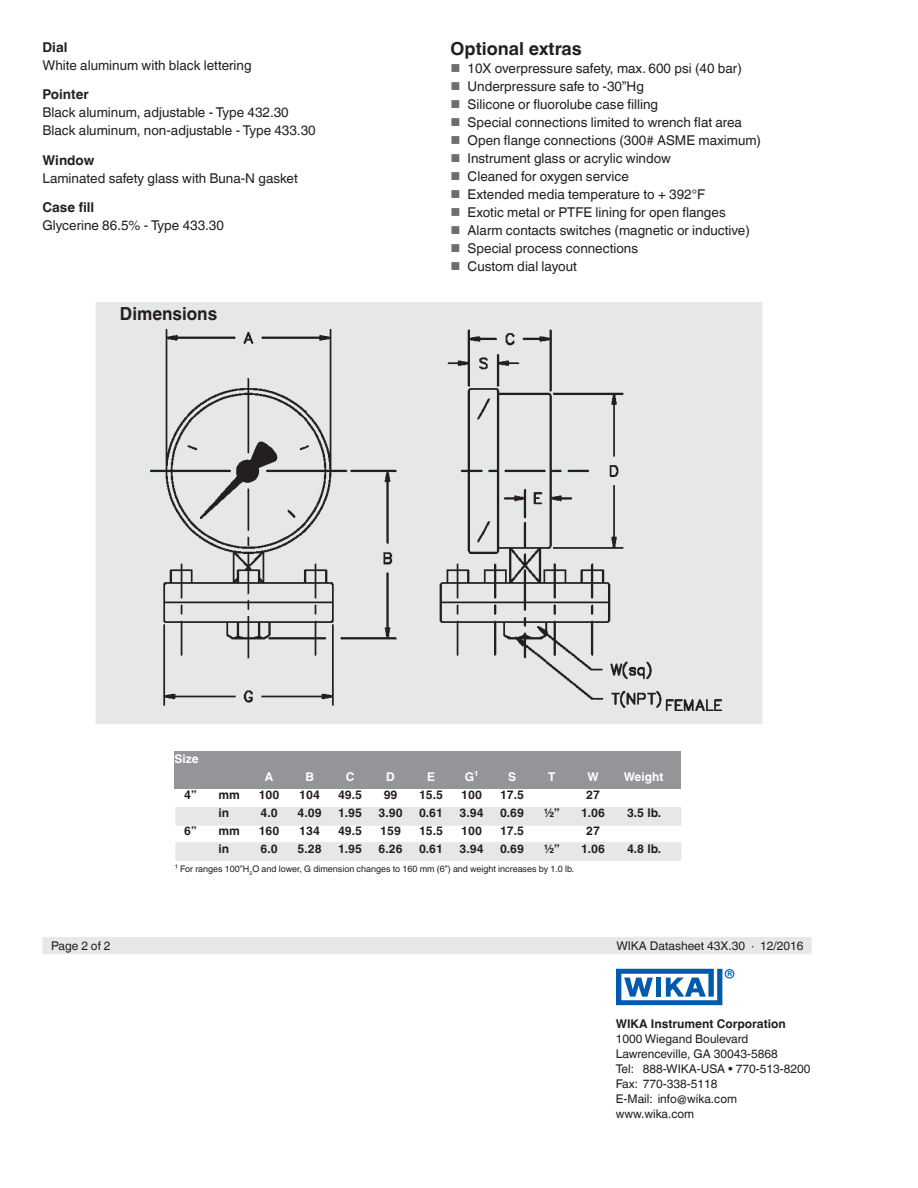
<style>
.page{position:relative;width:918px;height:1188px;background:#fff}
.page>*{position:absolute;margin:0;border:0;box-sizing:border-box;transform-origin:0 0}
.t1{font:700 18px "Helvetica World";color:#231f20}
.t2{font:700 18px "Helvetica World";color:#231f20;scale:.95 1}
.t3{font:13.5px/18px "Helvetica World";color:#231f20}
.t4{font:700 13.5px "Helvetica World";color:#231f20}
.t5{font:700 12px "Helvetica World";color:#231f20}
.t6{font:12px/15px "Helvetica World";color:#231f20}
.t7{font:700 12px "Helvetica World";color:#fff}
.t8{font:9px "Helvetica World";color:#231f20}
.t9{font:700 6.75px "Arial";color:#015aaa}
.s1{color:#6c6d70}
</style>
<div class="page">
<div style="left:43px;top:937px;width:769px;height:17px;background:#e6e7e9"></div>
<svg style="left:616px;top:969px;width:106px;height:36px"></svg>
<div style="left:725px;top:969px;width:9px;height:10px;border:1px solid #015aaa;border-radius:50%"></div>
<div style="left:96px;top:302px;width:666px;height:422px;background:#e6e7e9"></div>
<img style="left:150px;top:329px;width:572px;height:382px">
<div style="left:175px;top:842px;width:506px;height:19px;background:#e6e7e9"></div>
<div style="left:175px;top:807px;width:506px;height:19px;background:#e6e7e9"></div>
<div style="left:175px;top:751px;width:506px;height:37px;background:#939598"></div>
<p class="t4" style="left:43px;top:40px;width:26px">Dial</p>
<p class="t3" style="left:43px;top:57px;width:211px">White aluminum with black lettering</p>
<p class="t4" style="left:43px;top:87px;width:48px">Pointer</p>
<p class="t3" style="left:43px;top:104px;width:275px">Black aluminum, adjustable - Type 432.30<br>Black aluminum, non-adjustable - Type 433.30</p>
<p class="t4" style="left:43px;top:152px;width:53px">Window</p>
<p class="t3" style="left:43px;top:169px;width:257px">Laminated safety glass with Buna-N gasket</p>
<p class="t4" style="left:43px;top:199px;width:53px">Case fill</p>
<p class="t3" style="left:43px;top:216px;width:183px">Glycerine 86.5% - Type 433.30</p>
<h1 class="t2" style="left:120px;top:304px;width:104px">Dimensions</h1>
<h1 class="t1" style="left:451px;top:39px;width:133px">Optional extras</h1>
<p class="t3" style="left:451px;top:60px;width:293px"><span class="s1">■</span> 10X overpressure safety, max. 600 psi (40 bar)</p>
<p class="t3" style="left:451px;top:78px;width:195px"><span class="s1">■</span> Underpressure safe to -30”Hg</p>
<p class="t3" style="left:451px;top:96px;width:209px"><span class="s1">■</span> Silicone or fluorolube case filling</p>
<p class="t3" style="left:451px;top:114px;width:293px"><span class="s1">■</span> Special connections limited to wrench flat area</p>
<p class="t3" style="left:451px;top:132px;width:312px"><span class="s1">■</span> Open flange connections (300# ASME maximum)</p>
<p class="t3" style="left:451px;top:150px;width:222px"><span class="s1">■</span> Instrument glass or acrylic window</p>
<p class="t3" style="left:451px;top:168px;width:180px"><span class="s1">■</span> Cleaned for oxygen service</p>
<p class="t3" style="left:451px;top:186px;width:256px"><span class="s1">■</span> Extended media temperature to + 392°F</p>
<p class="t3" style="left:451px;top:204px;width:277px"><span class="s1">■</span> Exotic metal or PTFE lining for open flanges</p>
<p class="t3" style="left:451px;top:222px;width:301px"><span class="s1">■</span> Alarm contacts switches (magnetic or inductive)</p>
<p class="t3" style="left:451px;top:240px;width:189px"><span class="s1">■</span> Special process connections</p>
<p class="t3" style="left:451px;top:258px;width:128px"><span class="s1">■</span> Custom dial layout</p>
<p class="t7" style="left:175px;top:752px;width:26px">Size</p>
<p class="t7" style="left:265px;top:770px;width:10px">A</p>
<p class="t7" style="left:305px;top:770px;width:10px">B</p>
<p class="t7" style="left:346px;top:770px;width:10px">C</p>
<p class="t7" style="left:386px;top:770px;width:10px">D</p>
<p class="t7" style="left:427px;top:770px;width:9px">E</p>
<p class="t7" style="left:465px;top:770px;width:15px">G¹</p>
<p class="t7" style="left:508px;top:770px;width:10px">S</p>
<p class="t7" style="left:548px;top:770px;width:9px">T</p>
<p class="t7" style="left:587px;top:770px;width:13px">W</p>
<p class="t7" style="left:624px;top:770px;width:41px">Weight</p>
<p class="t5" style="left:184px;top:788px;width:14px">4”</p>
<p class="t5" style="left:218px;top:788px;width:23px">mm</p>
<p class="t5" style="left:259px;top:788px;width:22px">100</p>
<p class="t5" style="left:299px;top:788px;width:22px">104</p>
<p class="t5" style="left:338px;top:788px;width:26px">49.5</p>
<p class="t5" style="left:384px;top:788px;width:15px">99</p>
<p class="t5" style="left:419px;top:788px;width:26px">15.5</p>
<p class="t5" style="left:461px;top:788px;width:22px">100</p>
<p class="t5" style="left:500px;top:788px;width:26px">17.5</p>
<p class="t5" style="left:586px;top:788px;width:15px">27</p>
<p class="t5" style="left:218px;top:806px;width:12px">in</p>
<p class="t5" style="left:261px;top:806px;width:19px">4.0</p>
<p class="t5" style="left:298px;top:806px;width:26px">4.09</p>
<p class="t5" style="left:338px;top:806px;width:26px">1.95</p>
<p class="t5" style="left:379px;top:806px;width:26px">3.90</p>
<p class="t5" style="left:419px;top:806px;width:26px">0.61</p>
<p class="t5" style="left:460px;top:806px;width:26px">3.94</p>
<p class="t5" style="left:500px;top:806px;width:26px">0.69</p>
<p class="t5" style="left:544px;top:806px;width:17px">½”</p>
<p class="t5" style="left:581px;top:806px;width:26px">1.06</p>
<p class="t5" style="left:627px;top:806px;width:36px">3.5 lb.</p>
<p class="t5" style="left:184px;top:824px;width:14px">6”</p>
<p class="t5" style="left:218px;top:824px;width:23px">mm</p>
<p class="t5" style="left:259px;top:824px;width:22px">160</p>
<p class="t5" style="left:299px;top:824px;width:22px">134</p>
<p class="t5" style="left:338px;top:824px;width:26px">49.5</p>
<p class="t5" style="left:380px;top:824px;width:22px">159</p>
<p class="t5" style="left:419px;top:824px;width:26px">15.5</p>
<p class="t5" style="left:461px;top:824px;width:22px">100</p>
<p class="t5" style="left:500px;top:824px;width:26px">17.5</p>
<p class="t5" style="left:586px;top:824px;width:15px">27</p>
<p class="t5" style="left:218px;top:842px;width:12px">in</p>
<p class="t5" style="left:261px;top:842px;width:19px">6.0</p>
<p class="t5" style="left:298px;top:842px;width:26px">5.28</p>
<p class="t5" style="left:338px;top:842px;width:26px">1.95</p>
<p class="t5" style="left:379px;top:842px;width:26px">6.26</p>
<p class="t5" style="left:419px;top:842px;width:26px">0.61</p>
<p class="t5" style="left:460px;top:842px;width:26px">3.94</p>
<p class="t5" style="left:500px;top:842px;width:26px">0.69</p>
<p class="t5" style="left:544px;top:842px;width:17px">½”</p>
<p class="t5" style="left:581px;top:842px;width:26px">1.06</p>
<p class="t5" style="left:627px;top:842px;width:36px">4.8 lb.</p>
<p class="t8" style="left:175px;top:864px;width:401px">¹ For ranges 100”H<sub>2</sub>O and lower, G dimension changes to 160 mm (6”) and weight increases by 1.0 lb.</p>
<p class="t6" style="left:51px;top:939px;width:61px">Page 2 of 2</p>
<p class="t6" style="left:616px;top:939px;width:189px">WIKA Datasheet 43X.30 · 12/2016</p>
<p class="t9" style="left:727px;top:969px;width:6px">R</p>
<p class="t5" style="left:616px;top:1017px;width:172px">WIKA Instrument Corporation</p>
<p class="t6" style="left:616px;top:1032px;width:196px">1000 Wiegand Boulevard<br>Lawrenceville, GA 30043-5868<br>Tel: 888-WIKA-USA • 770-513-8200<br>Fax: 770-338-5118<br>E-Mail: info@wika.com www.wika.com</p>
</div>
